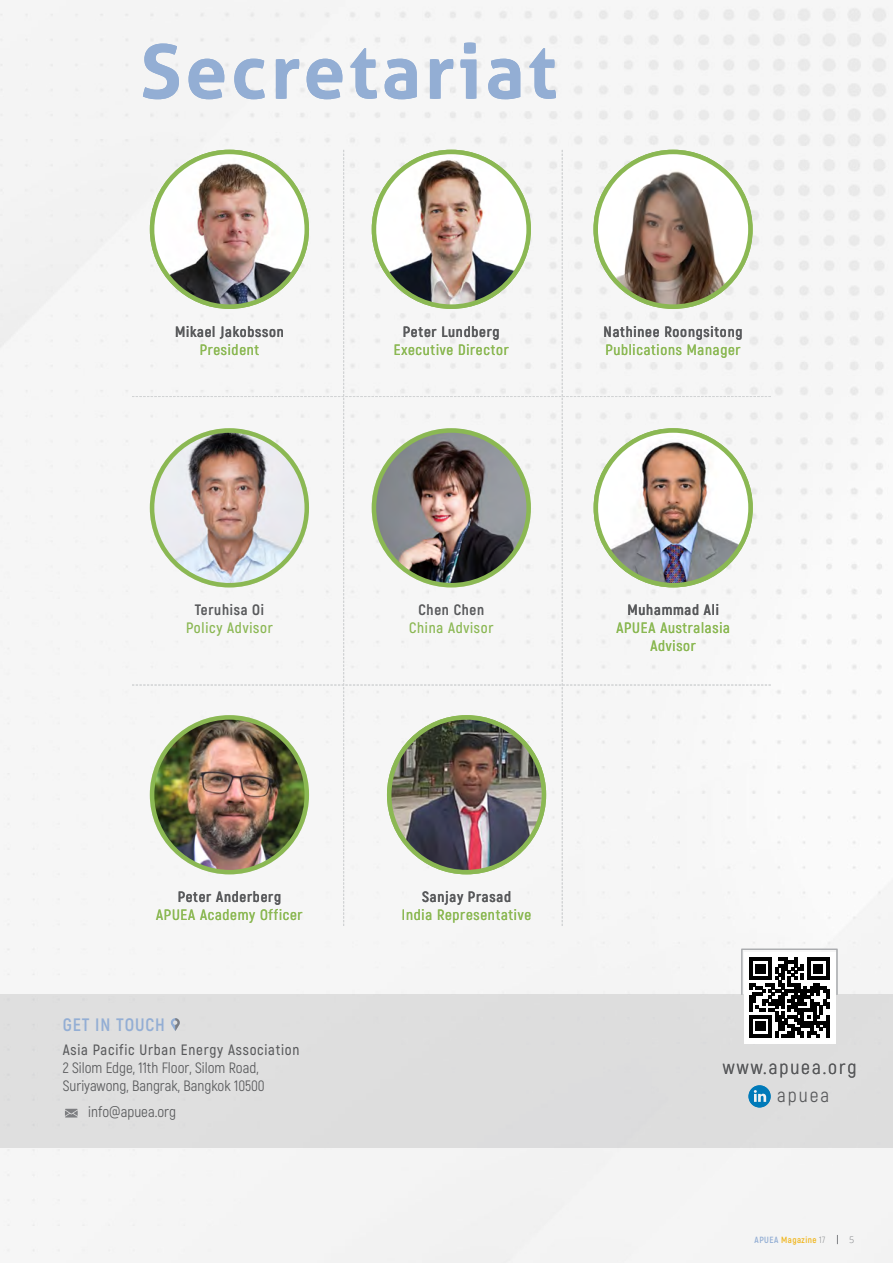
<style>
.page{position:relative;width:893px;height:1263px;background:#fff}
.page>*{position:absolute;margin:0;border:0;box-sizing:border-box;transform-origin:0 0}
.t1{font:700 75px "Aller";letter-spacing:.05em;color:#93aed4}
.t2{font:19.5px "Akrobat";letter-spacing:.1em;color:#58595b}
.t3{font:700 18px "Akrobat";letter-spacing:.05em;color:#93aed4}
.t4{font:600 15px/18px "Akrobat";letter-spacing:.05em;color:#8bb853;text-align:center}
.t5{font:700 15px "Akrobat";letter-spacing:.05em;color:#58595b}
.t6{font:15px/18px "Akrobat";color:#58595b}
.t7{font:600 15px "Akrobat";letter-spacing:.05em;color:#58595b}
.t8{font:700 9px "Akrobat";letter-spacing:.05em;color:#f0b51c}
.t9{font:300 9px "Open Sans";color:#7c7e81}
.s1{color:#93aed4}
.s2{font-weight:300;color:#7c7e81}
</style>
<div class="page">
<div style="left:0;top:995px;width:893px;height:153px;background:#dedede"></div>
<svg style="left:132px;top:150px;width:639px;height:776px"></svg>
<img style="left:596px;top:152px;width:154px;height:155px;border-radius:77px">
<div style="left:593px;top:150px;width:160px;height:159px;border:4px solid #8bb853;border-radius:50%"></div>
<img style="left:596px;top:430px;width:154px;height:155px;border-radius:77px">
<div style="left:594px;top:428px;width:159px;height:159px;border:4px solid #8bb853;border-radius:50%"></div>
<img style="left:389px;top:717px;width:155px;height:155px;border-radius:77px">
<div style="left:387px;top:715px;width:159px;height:159px;border:4px solid #8bb853;border-radius:50%"></div>
<div style="left:748px;top:1085px;width:23px;height:22px;background:#007ab9;border-radius:50%"></div>
<svg style="left:754px;top:1090px;width:12px;height:12px"></svg>
<div style="left:744px;top:952px;width:91px;height:91px;background:#fff"></div>
<svg style="left:749px;top:957px;width:80px;height:80px"></svg>
<svg style="left:171px;top:1018px;width:9px;height:13px"></svg>
<svg style="left:65px;top:1109px;width:13px;height:8px"></svg>
<div style="left:741px;top:949px;width:96px;height:46px;border:1px solid #a7a9ac"></div>
<h1 class="t1" style="left:140px;top:25px;width:418px">Secretariat</h1>
<p class="t5" style="left:175px;top:322px;width:110px">Mikael Jakobsson</p>
<p class="t4" style="left:200px;top:341px;width:61px">President</p>
<p class="t5" style="left:403px;top:322px;width:98px">Peter Lundberg</p>
<p class="t4" style="left:394px;top:341px;width:116px">Executive Director</p>
<p class="t5" style="left:604px;top:322px;width:140px">Nathinee Roongsitong</p>
<p class="t4" style="left:605px;top:341px;width:137px">Publications Manager</p>
<p class="t5" style="left:195px;top:601px;width:71px">Teruhisa Oi</p>
<p class="t4" style="left:186px;top:619px;width:88px">Policy Advisor</p>
<p class="t5" style="left:178px;top:888px;width:105px">Peter Anderberg</p>
<p class="t4" style="left:156px;top:906px;width:148px">APUEA Academy Officer</p>
<p class="t3" style="left:63px;top:1013px;width:104px">GET IN TOUCH</p>
<p class="t7" style="left:63px;top:1041px;width:238px">Asia Pacific Urban Energy Association</p>
<p class="t6" style="left:63px;top:1059px;width:203px">2 Silom Edge, 11th Floor, Silom Road,<br>Suriyawong, Bangrak, Bangkok 10500</p>
<p class="t6" style="left:88px;top:1102px;width:89px">info@apuea.org</p>
<p class="t5" style="left:418px;top:601px;width:67px">Chen Chen</p>
<p class="t4" style="left:409px;top:619px;width:86px">China Advisor</p>
<p class="t5" style="left:627px;top:601px;width:93px">Muhammad Ali</p>
<p class="t4" style="left:616px;top:619px;width:115px">APUEA Australasia<br>Advisor</p>
<p class="t5" style="left:422px;top:888px;width:90px">Sanjay Prasad</p>
<p class="t4" style="left:402px;top:906px;width:131px">India Representative</p>
<h2 class="t2" style="left:723px;top:1056px;width:135px">www.apuea.org</h2>
<h2 class="t2" style="left:777px;top:1084px;width:54px">apuea</h2>
<p class="t8" style="left:755px;top:1235px;width:72px"><span class="s1">APUEA</span> Magazine <span class="s2">17</span></p>
<p class="t9" style="left:849px;top:1234px;width:7px">5</p>
</div>
